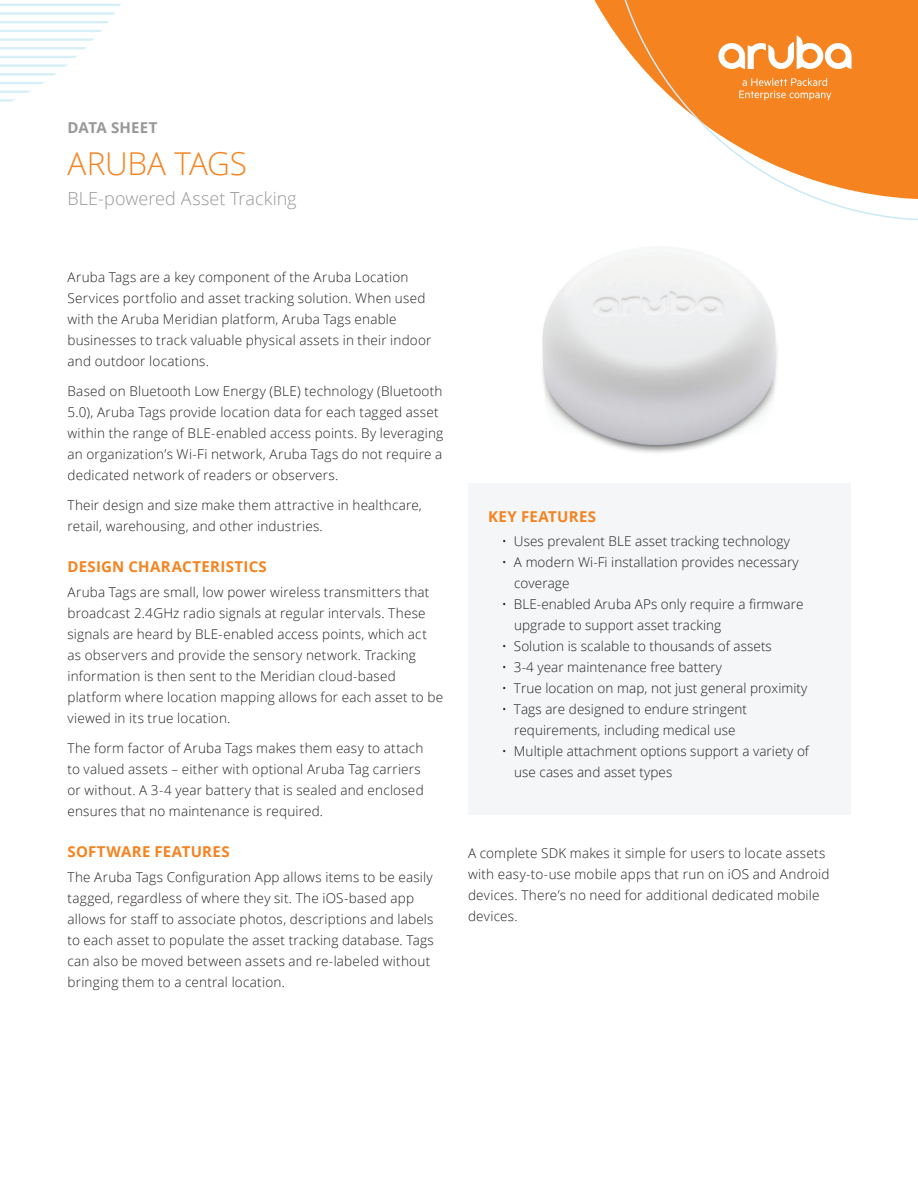
<style>
.page{position:relative;width:918px;height:1188px;background:#fff}
.page>*{position:absolute;margin:0;border:0;box-sizing:border-box;transform-origin:0 0}
.t1{font:300 31.5px "Open Sans";letter-spacing:-.01em;color:#f58320}
.t2{font:300 18px "Open Sans";color:#999899}
.t3{font:700 15px "Open Sans";letter-spacing:.02em;color:#f58320}
.t4{font:700 15px "Open Sans";letter-spacing:.01em;color:#999899}
.t5{font:300 13.5px/21px "Open Sans";letter-spacing:.015em;color:#231f20}
</style>
<div class="page">
<svg style="left:607px;top:0;width:311px;height:221px"></svg>
<svg style="left:0;top:38px;width:95px;height:3px"></svg>
<svg style="left:0;top:30px;width:102px;height:2px"></svg>
<svg style="left:0;top:47px;width:86px;height:2px"></svg>
<svg style="left:0;top:4px;width:121px;height:2px"></svg>
<svg style="left:0;top:12px;width:115px;height:3px"></svg>
<svg style="left:0;top:21px;width:109px;height:2px"></svg>
<svg style="left:0;top:99px;width:16px;height:3px"></svg>
<svg style="left:0;top:73px;width:57px;height:3px"></svg>
<svg style="left:0;top:64px;width:68px;height:3px"></svg>
<svg style="left:0;top:82px;width:44px;height:2px"></svg>
<svg style="left:0;top:91px;width:30px;height:2px"></svg>
<svg style="left:0;top:56px;width:77px;height:2px"></svg>
<img style="left:542px;top:247px;width:236px;height:206px">
<div style="left:468px;top:484px;width:382px;height:331px;background:#f4f6f7"></div>
<p class="t4" style="left:68px;top:117px;width:92px">DATA SHEET</p>
<h1 class="t1" style="left:68px;top:142px;width:181px">ARUBA TAGS</h1>
<h2 class="t2" style="left:68px;top:186px;width:231px">BLE-powered Asset Tracking</h2>
<p class="t5" style="left:68px;top:266px;width:365px">Aruba Tags are a key component of the Aruba Location Services portfolio and asset tracking solution. When used with the Aruba Meridian platform, Aruba Tags enable businesses to track valuable physical assets in their indoor and outdoor locations.</p>
<p class="t5" style="left:68px;top:380px;width:377px">Based on Bluetooth Low Energy (BLE) technology (Bluetooth 5.0), Aruba Tags provide location data for each tagged asset within the range of BLE-enabled access points. By leveraging an organization’s Wi-Fi network, Aruba Tags do not require a dedicated network of readers or observers.</p>
<p class="t5" style="left:68px;top:494px;width:356px">Their design and size make them attractive in healthcare, retail, warehousing, and other industries.</p>
<p class="t3" style="left:68px;top:556px;width:201px">DESIGN CHARACTERISTICS</p>
<p class="t5" style="left:68px;top:581px;width:377px">Aruba Tags are small, low power wireless transmitters that broadcast 2.4GHz radio signals at regular intervals. These signals are heard by BLE-enabled access points, which act as observers and provide the sensory network. Tracking information is then sent to the Meridian cloud-based platform where location mapping allows for each asset to be viewed in its true location.</p>
<p class="t5" style="left:68px;top:737px;width:358px">The form factor of Aruba Tags makes them easy to attach to valued assets – either with optional Aruba Tag carriers or without. A 3-4 year battery that is sealed and enclosed ensures that no maintenance is required.</p>
<p class="t3" style="left:68px;top:841px;width:164px">SOFTWARE FEATURES</p>
<p class="t5" style="left:68px;top:866px;width:368px">The Aruba Tags Configuration App allows items to be easily tagged, regardless of where they sit. The iOS-based app allows for staff to associate photos, descriptions and labels to each asset to populate the asset tracking database. Tags can also be moved between assets and re-labeled without bringing them to a central location.</p>
<p class="t3" style="left:488px;top:506px;width:109px">KEY FEATURES</p>
<p class="t5" style="left:502px;top:530px;width:289px">• Uses prevalent BLE asset tracking technology</p>
<p class="t5" style="left:514px;top:551px;width:286px;text-indent:-12px">• A modern Wi-Fi installation provides necessary coverage</p>
<p class="t5" style="left:514px;top:593px;width:291px;text-indent:-12px">• BLE-enabled Aruba APs only require a firmware upgrade to support asset tracking</p>
<p class="t5" style="left:502px;top:635px;width:271px">• Solution is scalable to thousands of assets</p>
<p class="t5" style="left:502px;top:656px;width:222px">• 3-4 year maintenance free battery</p>
<p class="t5" style="left:502px;top:677px;width:307px">• True location on map, not just general proximity</p>
<p class="t5" style="left:502px;top:698px;width:247px;text-align:center">• Tags are designed to endure stringent requirements, including medical use</p>
<p class="t5" style="left:514px;top:740px;width:296px;text-indent:-12px">• Multiple attachment options support a variety of use cases and asset types</p>
<p class="t5" style="left:468px;top:842px;width:363px">A complete SDK makes it simple for users to locate assets with easy-to-use mobile apps that run on iOS and Android devices. There’s no need for additional dedicated mobile devices.</p>
</div>
